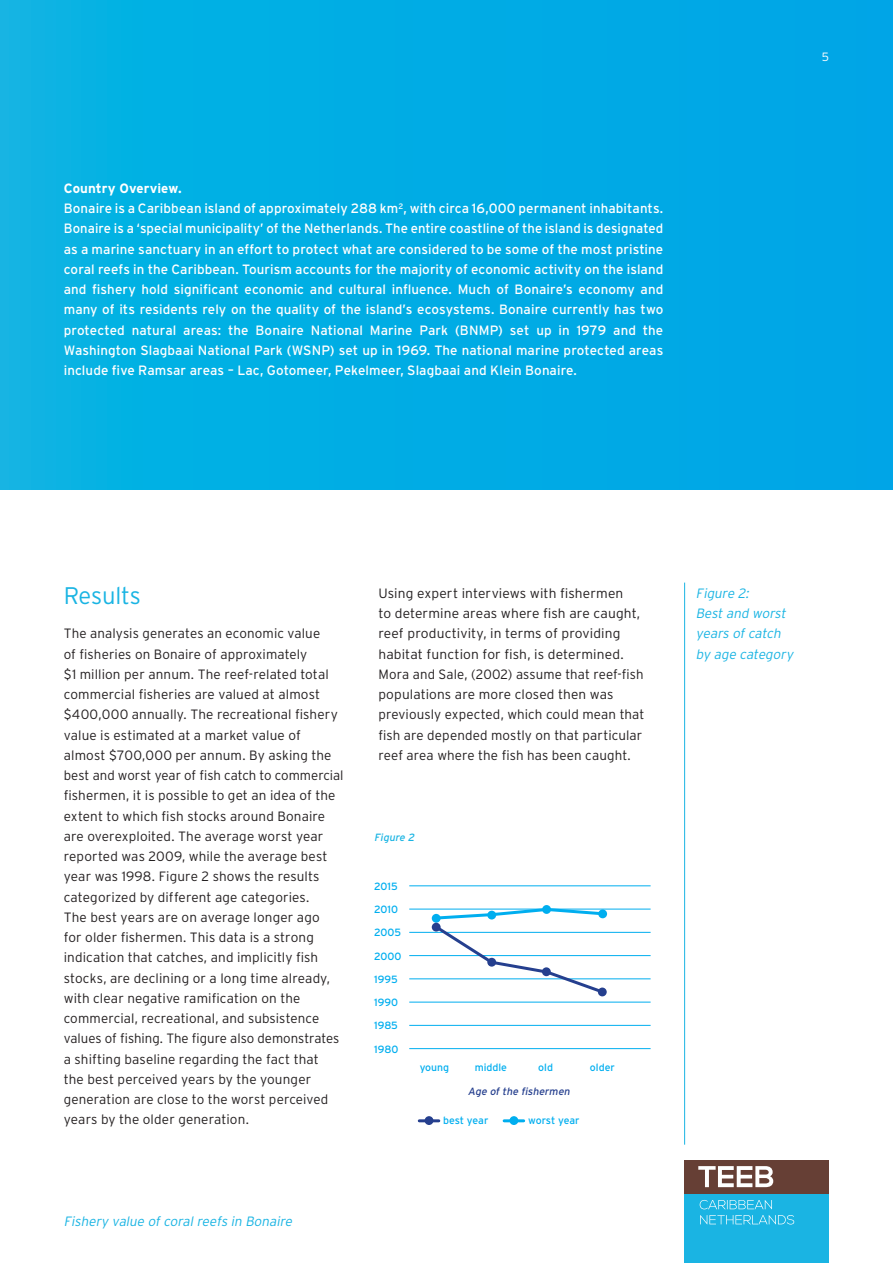
<style>
.page{position:relative;width:893px;height:1263px;background:#fff}
.page>*{position:absolute;margin:0;border:0;box-sizing:border-box;transform-origin:0 0}
.Header_New{font:300 24px "Interstate";letter-spacing:-.01em;color:#1ab4e3}
.Bodytekst{font:300 13.5px/20.2px "Interstate";letter-spacing:.01em;color:#231f20}
.Bodytekst-2{font:13.5px/20.2px "Interstate";letter-spacing:.005em;color:#fff;text-align:justify}
.Fotobijschrft{font:italic 300 13.5px "Interstate";color:#1ab4e3}
.Bodytekst-3{font:700 13.5px "Interstate";color:#fff}
.t1{font:300 12px "Interstate";color:#fff}
.t2{font:10.5px "Interstate";color:#00aeef}
.Fotobijschrft-2{font:italic 10.5px "Interstate";color:#253f8e}
.Fotobijschrft-3{font:italic 10.5px "Interstate";color:#1ab4e3}
</style>
<div class="page">
<div style="left:0;top:0;width:893px;height:489px;background:linear-gradient(to right,#06b4e3,#00a5e6)"></div>
<hr style="left:409px;top:909px;width:242px;height:1px;background:#00aeef">
<hr style="left:409px;top:932px;width:242px;height:1px;background:#00aeef">
<hr style="left:409px;top:955px;width:242px;height:1px;background:#00aeef">
<hr style="left:409px;top:978px;width:242px;height:1px;background:#00aeef">
<hr style="left:409px;top:1002px;width:242px;height:1px;background:#00aeef">
<hr style="left:409px;top:1025px;width:242px;height:1px;background:#00aeef">
<hr style="left:409px;top:1048px;width:242px;height:1px;background:#00aeef">
<hr style="left:409px;top:885px;width:242px;height:1px;background:#00aeef">
<hr style="left:419px;top:1119px;width:20px;height:3px;background:#253f8e">
<div style="left:425px;top:1116px;width:8px;height:9px;background:#253f8e;border-radius:50%"></div>
<hr style="left:504px;top:1119px;width:20px;height:3px;background:#00aeef">
<div style="left:509px;top:1116px;width:9px;height:9px;background:#00aeef;border-radius:50%"></div>
<svg style="left:432px;top:906px;width:174px;height:90px"></svg>
<div style="left:487px;top:911px;width:9px;height:8px;background:#00aeef;border-radius:50%"></div>
<div style="left:542px;top:905px;width:9px;height:9px;background:#00aeef;border-radius:50%"></div>
<div style="left:598px;top:909px;width:9px;height:9px;background:#00aeef;border-radius:50%"></div>
<div style="left:487px;top:958px;width:9px;height:9px;background:#253f8e;border-radius:50%"></div>
<div style="left:542px;top:967px;width:9px;height:9px;background:#253f8e;border-radius:50%"></div>
<div style="left:598px;top:987px;width:9px;height:9px;background:#253f8e;border-radius:50%"></div>
<hr style="left:684px;top:583px;width:1px;height:562px;background:#1ab4e3">
<div style="left:685px;top:1193px;width:144px;height:70px;background:#1ab4e3"></div>
<div style="left:685px;top:1160px;width:144px;height:33px;background:#663f35"></div>
<svg style="left:700px;top:1215px;width:94px;height:9px"></svg>
<svg style="left:700px;top:1200px;width:72px;height:9px"></svg>
<svg style="left:698px;top:1166px;width:75px;height:21px"></svg>
<p class="Bodytekst-3" style="left:64px;top:180px;width:119px">Country Overview.</p>
<p class="Bodytekst-2" style="left:64px;top:198px;width:601px">Bonaire is a Caribbean island of approximately 288 km<sup>2</sup>, with circa 16,000 permanent inhabitants.<br>Bonaire is a ‘special municipality’ of the Netherlands. The entire coastline of the island is designated as a marine sanctuary in an effort to protect what are considered to be some of the most pristine coral reefs in the Caribbean. Tourism accounts for the majority of economic activity on the island and fishery hold significant economic and cultural influence. Much of Bonaire’s economy and many of its residents rely on the quality of the island’s ecosystems. Bonaire currently has two protected natural areas: the Bonaire National Marine Park (BNMP) set up in 1979 and the Washington Slagbaai National Park (WSNP) set up in 1969. The national marine protected areas include five Ramsar areas – Lac, Gotomeer, Pekelmeer, Slagbaai and Klein Bonaire.</p>
<p class="t1" style="left:822px;top:50px;width:9px">5</p>
<p class="Header_New" style="left:64px;top:582px;width:79px">Results</p>
<p class="Bodytekst" style="left:64px;top:623px;width:258px">The analysis generates an economic value</p>
<p class="Bodytekst" style="left:64px;top:644px;width:245px">of fisheries on Bonaire of approximately</p>
<p class="Bodytekst" style="left:64px;top:664px;width:281px">$1 million per annum. The reef-related total commercial fisheries are valued at almost $400,000 annually. The recreational fishery value is estimated at a market value of almost $700,000 per annum. By asking the best and worst year of fish catch to commercial fishermen, it is possible to get an idea of the extent to which fish stocks around Bonaire are overexploited. The average worst year reported was 2009, while the average best year was 1998. Figure 2 shows the results categorized by different age categories.</p>
<p class="Bodytekst" style="left:64px;top:907px;width:257px">The best years are on average longer ago</p>
<p class="Bodytekst" style="left:64px;top:927px;width:277px">for older fishermen. This data is a strong indication that catches, and implicitly fish stocks, are declining or a long time already, with clear negative ramification on the commercial, recreational, and subsistence values of fishing. The figure also demonstrates a shifting baseline regarding the fact that</p>
<p class="Bodytekst" style="left:64px;top:1069px;width:266px">the best perceived years by the younger generation are close to the worst perceived years by the older generation.</p>
<p class="Bodytekst" style="left:378px;top:583px;width:246px">Using expert interviews with fishermen</p>
<p class="Bodytekst" style="left:378px;top:603px;width:268px">to determine areas where fish are caught, reef productivity, in terms of providing habitat function for fish, is determined.<br>Mora and Sale, (2002) assume that reef-fish populations are more closed then was previously expected, which could mean that fish are depended mostly on that particular reef area where the fish has been caught.</p>
<p class="Fotobijschrft-3" style="left:374px;top:831px;width:44px">Figure 2</p>
<p class="t2" style="left:374px;top:880px;width:25px">2015</p>
<p class="t2" style="left:374px;top:903px;width:25px">2010</p>
<p class="t2" style="left:374px;top:927px;width:29px">2005</p>
<p class="t2" style="left:374px;top:950px;width:29px">2000</p>
<p class="t2" style="left:374px;top:973px;width:25px">1995</p>
<p class="t2" style="left:374px;top:996px;width:25px">1990</p>
<p class="t2" style="left:374px;top:1020px;width:25px">1985</p>
<p class="t2" style="left:374px;top:1043px;width:26px">1980</p>
<p class="t2" style="left:420px;top:1062px;width:31px">young</p>
<p class="t2" style="left:475px;top:1062px;width:34px">middle</p>
<p class="t2" style="left:538px;top:1062px;width:16px">old</p>
<p class="t2" style="left:590px;top:1062px;width:26px">older</p>
<p class="Fotobijschrft-2" style="left:468px;top:1086px;width:106px">Age of the fishermen</p>
<p class="t2" style="left:443px;top:1114px;width:47px">best year</p>
<p class="t2" style="left:528px;top:1114px;width:53px">worst year</p>
<p class="Fotobijschrft" style="left:64px;top:1213px;width:233px">Fishery value of coral reefs in Bonaire</p>
<p class="Fotobijschrft" style="left:696px;top:585px;width:57px">Figure 2:</p>
<p class="Fotobijschrft" style="left:696px;top:606px;width:94px">Best and worst</p>
<p class="Fotobijschrft" style="left:696px;top:626px;width:89px">years of catch</p>
<p class="Fotobijschrft" style="left:696px;top:646px;width:101px">by age category</p>
</div>
